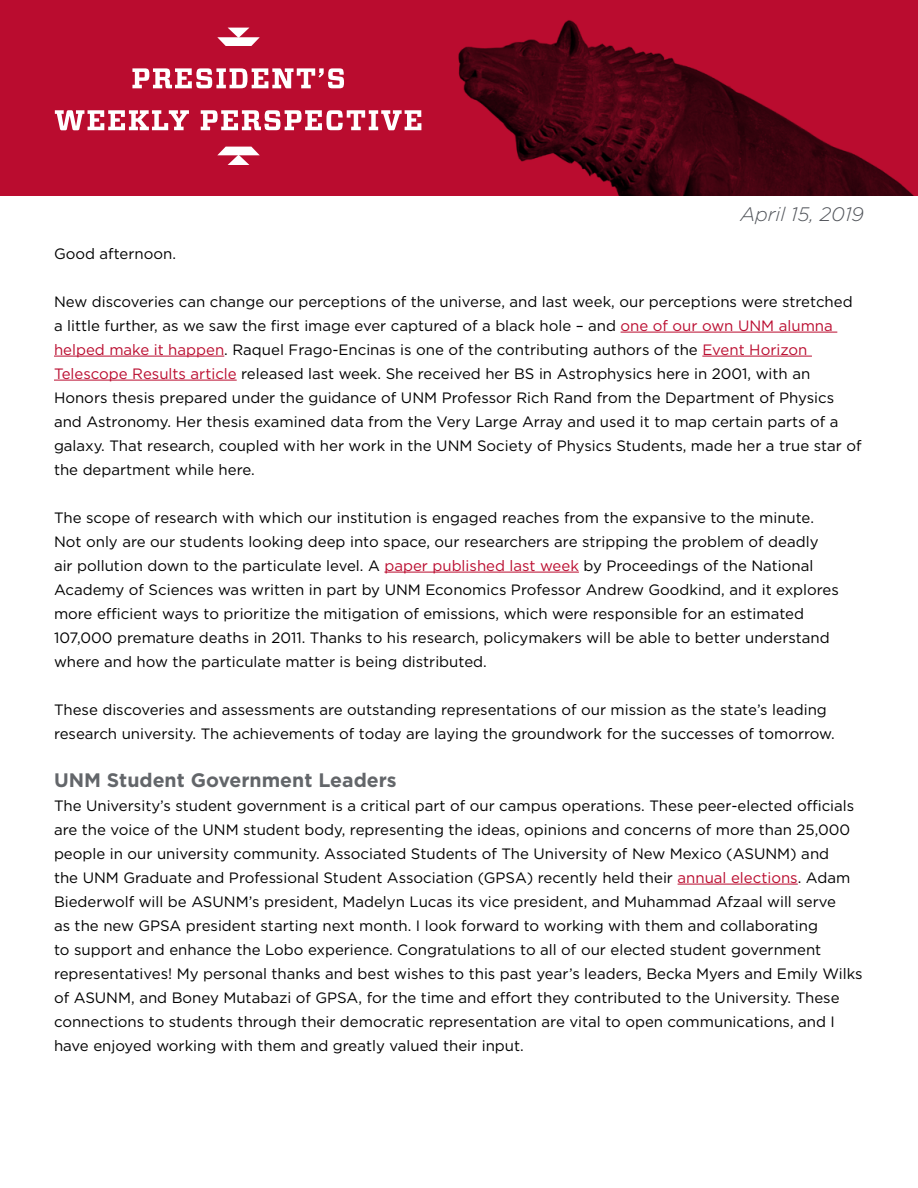
<style>
.page{position:relative;width:918px;height:1188px;background:#fff}
.page>*{position:absolute;margin:0;border:0;box-sizing:border-box;transform-origin:0 0}
.t1{font:700 19.5px "Gotham";color:#63666a}
.t2{font:italic 300 19.5px "Gotham";color:#52555b}
.t3{font:15px/24px "Gotham";color:#000}
.s1{color:#ba0c2f}
</style>
<div class="page">
<hr style="left:621px;top:332px;width:216px;height:1px;background:#ba0c2f">
<hr style="left:54px;top:356px;width:170px;height:1px;background:#ba0c2f">
<hr style="left:702px;top:356px;width:110px;height:1px;background:#ba0c2f">
<hr style="left:54px;top:380px;width:183px;height:1px;background:#ba0c2f">
<hr style="left:384px;top:572px;width:195px;height:1px;background:#ba0c2f">
<hr style="left:678px;top:884px;width:120px;height:1px;background:#ba0c2f">
<div style="left:0;top:0;width:918px;height:196px;background:#ba0c2f"></div>
<img style="left:351px;top:20px;width:563px;height:176px">
<svg style="left:217px;top:28px;width:43px;height:18px"></svg>
<svg style="left:217px;top:147px;width:43px;height:18px"></svg>
<svg style="left:55px;top:110px;width:366px;height:20px"></svg>
<svg style="left:132px;top:68px;width:212px;height:20px"></svg>
<h1 class="t2" style="left:740px;top:202px;width:125px">April 15, 2019</h1>
<p class="t3" style="left:54px;top:241px;width:124px">Good afternoon.</p>
<p class="t3" style="left:54px;top:289px;width:809px">New discoveries can change our perceptions of the universe, and last week, our perceptions were stretched a little further, as we saw the first image ever captured of a black hole – and <span class="s1">one of our own UNM alumna helped make it happen</span>. Raquel Frago-Encinas is one of the contributing authors of the <span class="s1">Event Horizon Telescope Results article</span> released last week. She received her BS in Astrophysics here in 2001, with an Honors thesis prepared under the guidance of UNM Professor Rich Rand from the Department of Physics and Astronomy. Her thesis examined data from the Very Large Array and used it to map certain parts of a galaxy. That research, coupled with her work in the UNM Society of Physics Students, made her a true star of the department while here.</p>
<p class="t3" style="left:54px;top:505px;width:787px">The scope of research with which our institution is engaged reaches from the expansive to the minute.<br>Not only are our students looking deep into space, our researchers are stripping the problem of deadly air pollution down to the particulate level. A <span class="s1">paper published last week</span> by Proceedings of the National Academy of Sciences was written in part by UNM Economics Professor Andrew Goodkind, and it explores more efficient ways to prioritize the mitigation of emissions, which were responsible for an estimated 107,000 premature deaths in 2011. Thanks to his research, policymakers will be able to better understand where and how the particulate matter is being distributed.</p>
<p class="t3" style="left:54px;top:697px;width:782px">These discoveries and assessments are outstanding representations of our mission as the state’s leading research university. The achievements of today are laying the groundwork for the successes of tomorrow.</p>
<h1 class="t1" style="left:54px;top:767px;width:344px">UNM Student Government Leaders</h1>
<p class="t3" style="left:54px;top:793px;width:810px">The University’s student government is a critical part of our campus operations. These peer-elected officials are the voice of the UNM student body, representing the ideas, opinions and concerns of more than 25,000 people in our university community. Associated Students of The University of New Mexico (ASUNM) and<br>the UNM Graduate and Professional Student Association (GPSA) recently held their <span class="s1">annual elections</span>. Adam Biederwolf will be ASUNM’s president, Madelyn Lucas its vice president, and Muhammad Afzaal will serve<br>as the new GPSA president starting next month. I look forward to working with them and collaborating<br>to support and enhance the Lobo experience. Congratulations to all of our elected student government representatives! My personal thanks and best wishes to this past year’s leaders, Becka Myers and Emily Wilks of ASUNM, and Boney Mutabazi of GPSA, for the time and effort they contributed to the University. These connections to students through their democratic representation are vital to open communications, and I have enjoyed working with them and greatly valued their input.</p>
</div>
